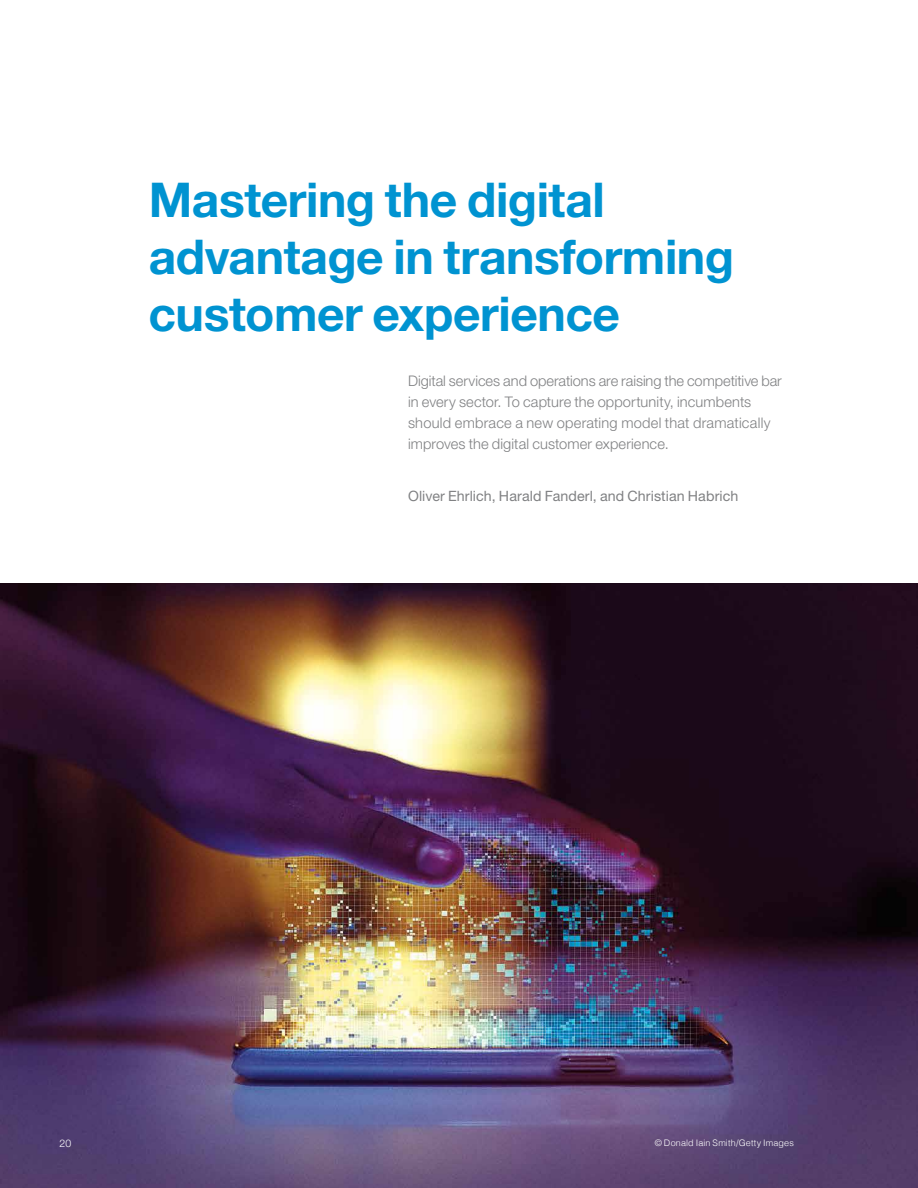
<style>
.page{position:relative;width:918px;height:1188px;background:#fff}
.page>*{position:absolute;margin:0;border:0;box-sizing:border-box;transform-origin:0 0}
.t1{font:700 48px/57px "Helvetica Neue LT Std";letter-spacing:-.01em;color:#0093d1}
.t2{font:300 14.7px/21px "Helvetica Neue LT Std";letter-spacing:.005em;color:#808183}
.t3{font:14.25px "Helvetica Neue LT Std";letter-spacing:.01em;color:#808183}
.t4{font:300 10.5px "Helvetica Neue LT Std";color:#fff}
.t5{font:300 9px "Helvetica";letter-spacing:.015em;color:#fff}
</style>
<div class="page">
<img style="left:0;top:583px;width:918px;height:605px">
<h1 class="t1" style="left:149px;top:171px;width:587px">Mastering the digital advantage in transforming customer experience</h1>
<p class="t2" style="left:408px;top:370px;width:375px">Digital services and operations are raising the competitive bar in every sector. To capture the opportunity, incumbents should embrace a new operating model that dramatically improves the digital customer experience.</p>
<p class="t3" style="left:408px;top:487px;width:332px">Oliver Ehrlich, Harald Fanderl, and Christian Habrich</p>
<p class="t4" style="left:60px;top:1137px;width:13px">20</p>
<p class="t5" style="left:655px;top:1135px;width:141px">© Donald Iain Smith/Getty Images</p>
</div>
